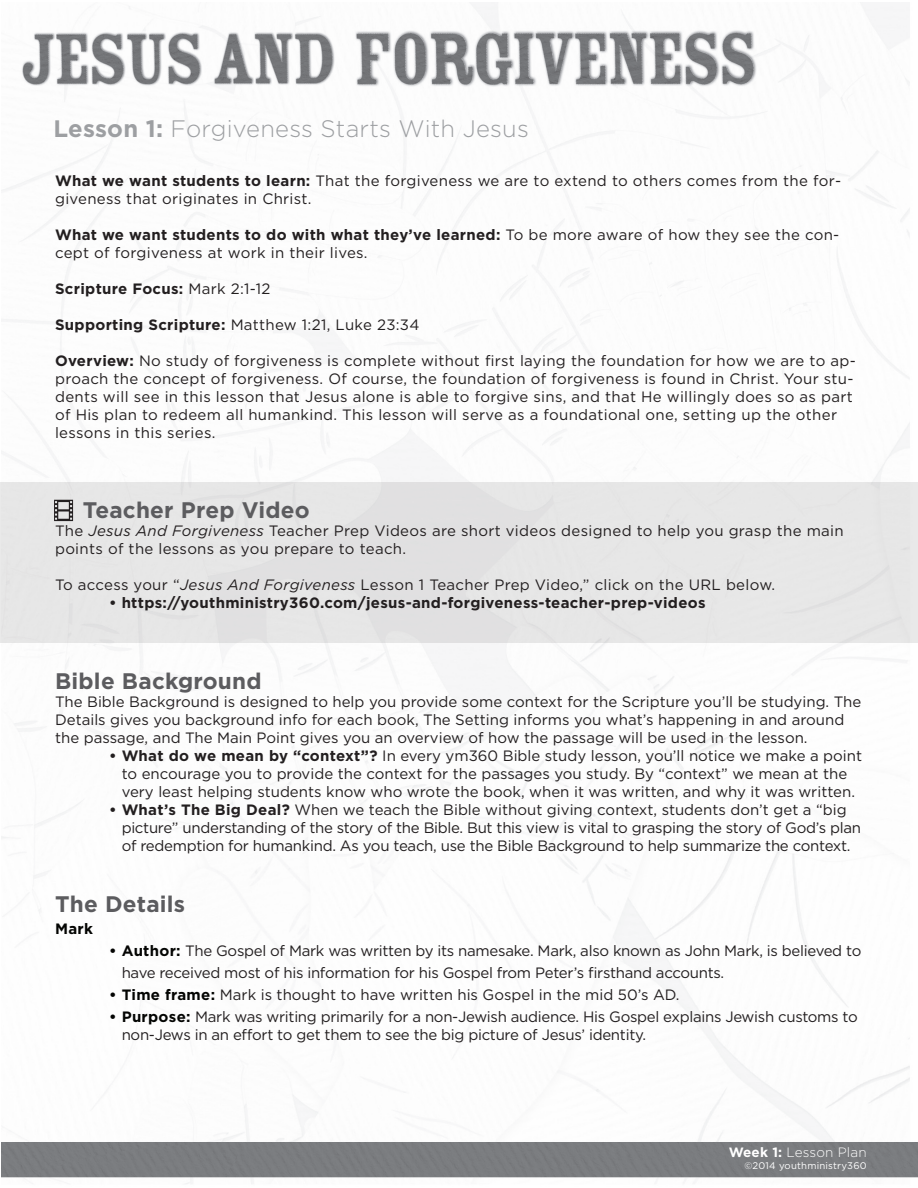
<style>
.page{position:relative;width:918px;height:1188px;background:#fff}
.page>*{position:absolute;margin:0;border:0;box-sizing:border-box;transform-origin:0 0}
.t1{font:300 23.85px "Gotham";letter-spacing:.01em;color:#9d9fa2}
.t2{font:700 22.5px "Gotham";letter-spacing:.01em;color:#5c5c5f}
.t3{font:15px/18px "Gotham";letter-spacing:.02em;color:#231f20}
.t4{font:15px/18px "Gotham";letter-spacing:-.02em;color:#231f20}
.t5{font:15px/18px "Gotham";color:#231f20}
.t6{font:700 15px "Gotham";letter-spacing:.02em;color:#231f20}
.t7{font:700 15px "Gotham";color:#040503}
.t8{font:300 13.5px "Gotham";letter-spacing:.01em;color:#fff}
.t9{font:9.6px "Gotham";letter-spacing:.02em;color:#fff}
.s1{font-weight:700}
.s2{font-weight:400}
.s3{font-style:italic}
.s4{font-weight:700;color:#040503}
</style>
<div class="page">
<img style="left:1px;top:2px;width:917px;height:1182px">
<div style="left:0;top:482px;width:918px;height:161px;background:#e6e6e6"></div>
<svg style="left:54px;top:500px;width:19px;height:21px"></svg>
<p class="t1" style="left:54px;top:114px;width:477px"><span class="s1">Lesson 1:</span> Forgiveness Starts With Jesus</p>
<p class="t3" style="left:55px;top:171px;width:788px"><span class="s1">What we want students to learn:</span> That the forgiveness we are to extend to others comes from the for&shy;giveness that originates in Christ.</p>
<p class="t3" style="left:55px;top:225px;width:786px"><span class="s1">What we want students to do with what they’ve learned:</span> To be more aware of how they see the con&shy;cept of forgiveness at work in their lives.</p>
<p class="t6" style="left:55px;top:278px;width:217px">Scripture Focus: <span class="s2">Mark 2:1-12</span></p>
<p class="t3" style="left:55px;top:315px;width:366px"><span class="s1">Supporting Scripture:</span> Matthew 1:21, Luke 23:34</p>
<p class="t3" style="left:55px;top:351px;width:802px"><span class="s1">Overview:</span> No study of forgiveness is complete without first laying the foundation for how we are to ap&shy;proach the concept of forgiveness. Of course, the foundation of forgiveness is found in Christ. Your stu&shy;dents will see in this lesson that Jesus alone is able to forgive sins, and that He willingly does so as part of His plan to redeem all humankind. This lesson will serve as a foundational one, setting up the other lessons in this series.</p>
<p class="t2" style="left:83px;top:495px;width:228px">Teacher Prep Video</p>
<p class="t3" style="left:55px;top:522px;width:790px">The <span class="s3">Jesus And Forgiveness</span> Teacher Prep Videos are short videos designed to help you grasp the main points of the lessons as you prepare to teach.</p>
<p class="t3" style="left:55px;top:576px;width:722px">To access your “<span class="s3">Jesus And Forgiveness</span> Lesson 1 Teacher Prep Video,” click on the URL below.</p>
<p class="t6" style="left:109px;top:593px;width:598px">• https://youthministry360.com/jesus-and-forgiveness-teacher-prep-videos</p>
<p class="t2" style="left:55px;top:666px;width:208px">Bible Background</p>
<p class="t5" style="left:55px;top:693px;width:808px">The Bible Background is designed to help you provide some context for the Scripture you’ll be studying. The<br>Details gives you background info for each book, The Setting informs you what’s happening in and around the passage, and The Main Point gives you an overview of how the passage will be used in the lesson.</p>
<p class="t5" style="left:109px;top:747px;width:755px;text-align:center"><span class="s1">• What do we mean by “context”?</span> In every ym360 Bible study lesson, you’ll notice we make a point to encourage you to provide the context for the passages you study. By “context” we mean at the very least helping students know who wrote the book, when it was written, and why it was written.</p>
<p class="t4" style="left:122px;top:801px;width:741px;text-indent:-13px"><span class="s1">• What’s The Big Deal?</span> When we teach the Bible without giving context, students don’t get a “big picture” understanding of the story of the Bible. But this view is vital to grasping the story of God’s plan of redemption for humankind. As you teach, use the Bible Background to help summarize the context.</p>
<p class="t2" style="left:55px;top:889px;width:132px">The Details</p>
<p class="t7" style="left:55px;top:919px;width:39px">Mark</p>
<p class="t4" style="left:122px;top:939px;width:741px;line-height:22px;text-indent:-13px"><span class="s4">• Author:</span> The Gospel of Mark was written by its namesake. Mark, also known as John Mark, is believed to have received most of his information for his Gospel from Peter’s firsthand accounts.</p>
<p class="t5" style="left:109px;top:985px;width:572px"><span class="s4">• Time frame:</span> Mark is thought to have written his Gospel in the mid 50’s AD.</p>
<p class="t4" style="left:122px;top:1007px;width:738px;text-indent:-13px"><span class="s4">• Purpose:</span> Mark was writing primarily for a non-Jewish audience. His Gospel explains Jewish customs to non-Jews in an effort to get them to see the big picture of Jesus’ identity.</p>
<p class="t8" style="left:729px;top:1143px;width:139px"><span class="s1">Week 1:</span> Lesson Plan</p>
<p class="t9" style="left:744px;top:1159px;width:124px">©2014 youthministry360</p>
</div>
